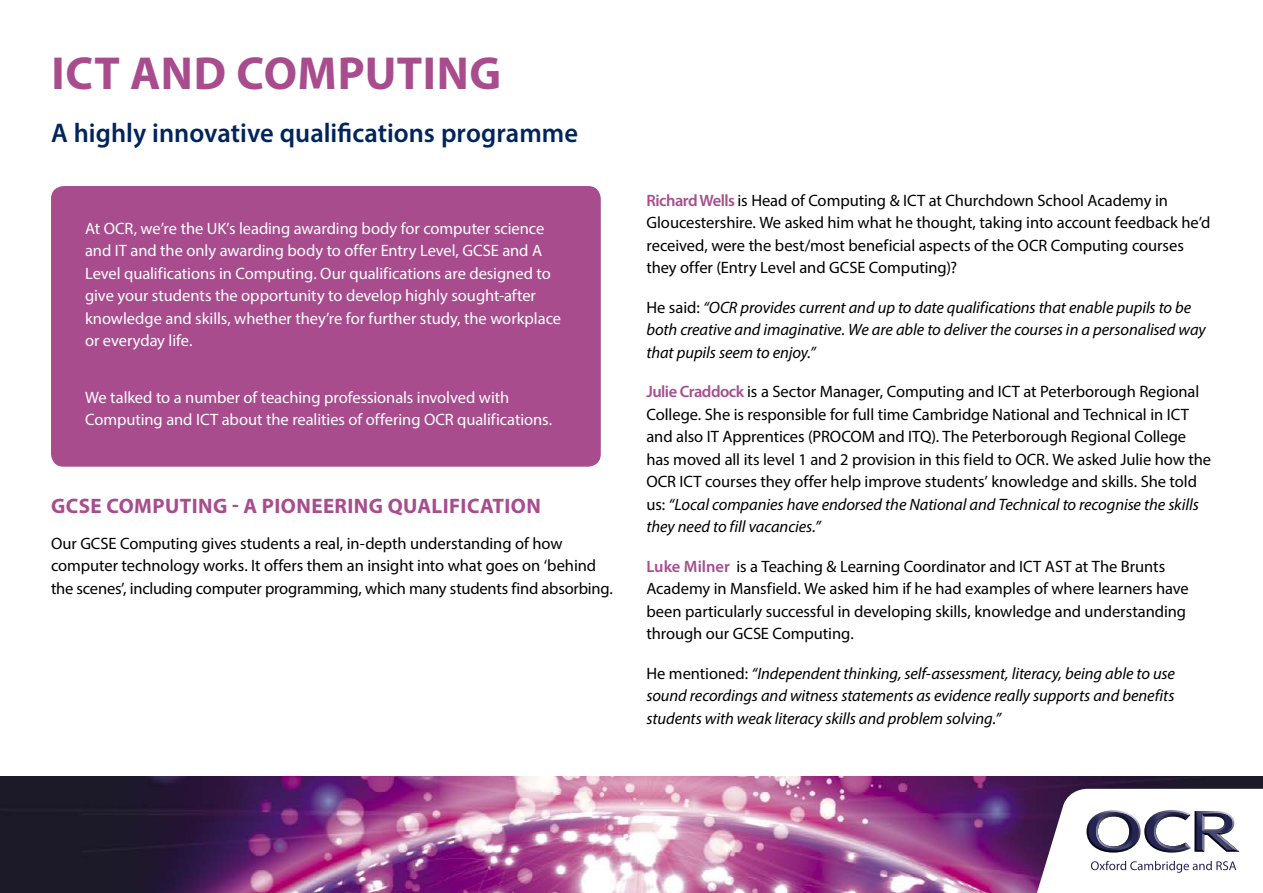
<style>
.page{position:relative;width:1263px;height:893px;background:#fff}
.page>*{position:absolute;margin:0;border:0;box-sizing:border-box;transform-origin:0 0}
.subhead{font:700 46.5px "Myriad Pro";letter-spacing:.01em;color:#a84c8e}
.subhead-2{font:600 27px "Myriad Pro";color:#00245e}
.t1{font:700 21px "Myriad Pro";letter-spacing:.02em;color:#a84c8e}
._11_ON_15{font:16.5px/22.5px "Myriad Pro";letter-spacing:-.005em;color:#000}
._11_ON_15-2{font:16.5px/22.5px "Myriad Pro";letter-spacing:-.005em;color:#fff}
._11_ON_15-3{font:italic 16.5px/22.5px "Myriad Pro";letter-spacing:-.005em;color:#000}
.s1{font-weight:600;color:#a84c8e}
.s2{font-style:normal}
.s3{font-style:italic}
</style>
<div class="page">
<div style="left:51px;top:186px;width:550px;height:281px;background:#a84c8e;border-radius:13px"></div>
<img style="left:0;top:776px;width:1263px;height:117px">
<svg style="left:1033px;top:789px;width:230px;height:104px"></svg>
<p class="subhead" style="left:51px;top:43px;width:451px">ICT AND COMPUTING</p>
<p class="subhead-2" style="left:51px;top:116px;width:528px">A highly innovative qualifications programme</p>
<p class="_11_ON_15-2" style="left:85px;top:217px;width:477px">At OCR, we’re the UK’s leading awarding body for computer science and IT and the only awarding body to offer Entry Level, GCSE and A Level qualifications in Computing. Our qualifications are designed to give your students the opportunity to develop highly sought-after knowledge and skills, whether they’re for further study, the workplace or everyday life.</p>
<p class="_11_ON_15-2" style="left:85px;top:386px;width:469px">We talked to a number of teaching professionals involved with<br>Computing and ICT about the realities of offering OCR qualifications.</p>
<p class="t1" style="left:51px;top:493px;width:491px">GCSE COMPUTING - A PIONEERING QUALIFICATION</p>
<p class="_11_ON_15" style="left:51px;top:532px;width:563px">Our GCSE Computing gives students a real, in-depth understanding of how computer technology works. It offers them an insight into what goes on ‘behind the scenes’, including computer programming, which many students find absorbing.</p>
<p class="_11_ON_15" style="left:646px;top:189px;width:566px"><span class="s1">Richard Wells</span> is Head of Computing &amp; ICT at Churchdown School Academy in Gloucestershire. We asked him what he thought, taking into account feedback he’d received, were the best/most beneficial aspects of the OCR Computing courses they offer (Entry Level and GCSE Computing)?</p>
<p class="_11_ON_15-3" style="left:646px;top:296px;width:561px"><span class="s2">He said:</span> “OCR provides current and up to date qualifications that enable pupils to be both creative and imaginative. We are able to deliver the courses in a personalised way that pupils seem to enjoy.”</p>
<p class="_11_ON_15" style="left:646px;top:380px;width:566px"><span class="s1">Julie Craddock</span> is a Sector Manager, Computing and ICT at Peterborough Regional College. She is responsible for full time Cambridge National and Technical in ICT and also IT Apprentices (PROCOM and ITQ). The Peterborough Regional College has moved all its level 1 and 2 provision in this field to OCR. We asked Julie how the OCR ICT courses they offer help improve students’ knowledge and skills. She told us: <span class="s3">“Local companies have endorsed the National and Technical to recognise the skills they need to fill vacancies.”</span></p>
<p class="_11_ON_15" style="left:646px;top:555px;width:544px"><span class="s1">Luke Milner</span> is a Teaching &amp; Learning Coordinator and ICT AST at The Brunts Academy in Mansfield. We asked him if he had examples of where learners have been particularly successful in developing skills, knowledge and understanding through our GCSE Computing.</p>
<p class="_11_ON_15-3" style="left:646px;top:662px;width:530px;text-align:justify"><span class="s2">He mentioned:</span> “Independent thinking, self-assessment, literacy, being able to use sound recordings and witness statements as evidence really supports and benefits students with weak literacy skills and problem solving.”</p>
</div>
